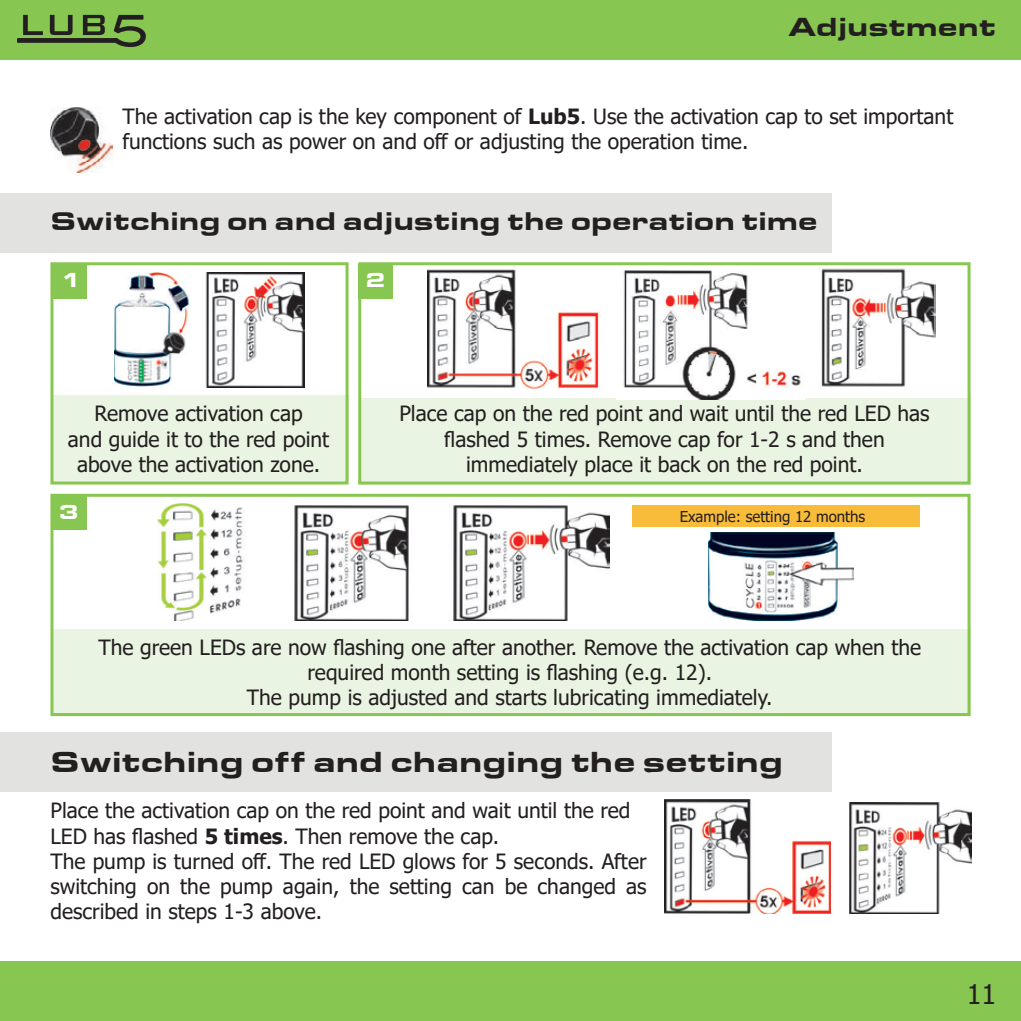
<style>
.page{position:relative;width:1021px;height:1021px;background:#fff}
.page>*{position:absolute;margin:0;border:0;box-sizing:border-box;transform-origin:0 0}
.t1{font:30px "Eurostar Black Extended";color:#231f20}
.t2{font:27px "Eurostar Black Extended";color:#231f20}
.t3{font:27px "Tahoma";color:#231f20}
.t4{font:26.4px "Eurostar Black Extended";color:#231f20}
.t5{font:21px/25.2px "Tahoma";color:#231f20;text-align:center}
.t6{font:21px "Eurostar Black Extended";color:#fff}
.t7{font:15px "Tahoma";color:#231f20}
.s1{font-weight:700}
</style>
<div class="page">
<div style="left:0;top:0;width:1020px;height:60px;background:#87c650"></div>
<div style="left:0;top:961px;width:1020px;height:59px;background:#87c650"></div>
<svg style="left:17px;top:15px;width:129px;height:32px"></svg>
<div style="left:0;top:193px;width:831px;height:60px;background:#e2e2e1"></div>
<div style="left:0;top:732px;width:831px;height:59px;background:#e2e2e1"></div>
<div style="left:53px;top:395px;width:295px;height:87px;background:#eaf4e2"></div>
<img style="left:114px;top:273px;width:190px;height:114px">
<img style="left:708px;top:532px;width:145px;height:88px">
<img style="left:664px;top:799px;width:167px;height:115px">
<div style="left:358px;top:398px;width:612px;height:87px;background:#eaf4e2"></div>
<img style="left:849px;top:802px;width:122px;height:111px">
<img style="left:157px;top:503px;width:452px;height:117px">
<img style="left:50px;top:108px;width:62px;height:64px">
<img style="left:427px;top:269px;width:172px;height:120px">
<div style="left:50px;top:262px;width:298px;height:222px;border:3px solid #87c650"></div>
<div style="left:53px;top:629px;width:917px;height:87px;background:#eaf4e2"></div>
<div style="left:53px;top:264px;width:34px;height:34px;background:#87c650"></div>
<div style="left:358px;top:262px;width:612px;height:222px;border:3px solid #87c650"></div>
<div style="left:358px;top:264px;width:34px;height:34px;background:#87c650"></div>
<div style="left:50px;top:494px;width:920px;height:222px;border:3px solid #87c650"></div>
<div style="left:53px;top:495px;width:34px;height:34px;background:#87c650"></div>
<img style="left:821px;top:268px;width:114px;height:119px">
<img style="left:617px;top:271px;width:187px;height:129px">
<div style="left:632px;top:505px;width:287px;height:22px;background:#f9bc3a"></div>
<p class="t2" style="left:788px;top:10px;width:209px">Adjustment</p>
<p class="t5" style="left:122px;top:105px;width:832px;text-align:left">The activation cap is the key component of <span class="s1">Lub5</span>. Use the activation cap to set important functions such as power on and off or adjusting the operation time.</p>
<p class="t4" style="left:50px;top:205px;width:768px">Switching on and adjusting the operation time</p>
<p class="t6" style="left:62px;top:267px;width:21px">1</p>
<p class="t6" style="left:365px;top:267px;width:21px">2</p>
<p class="t5" style="left:68px;top:402px;width:263px">Remove activation cap<br>and guide it to the red point above the activation zone.</p>
<p class="t6" style="left:59px;top:499px;width:21px">3</p>
<p class="t5" style="left:399px;top:402px;width:531px">Place cap on the red point and wait until the red LED has flashed 5 times. Remove cap for 1-2 s and then immediately place it back on the red point.</p>
<p class="t7" style="left:679px;top:506px;width:187px">Example: setting 12 months</p>
<p class="t5" style="left:98px;top:635px;width:824px">The green LEDs are now flashing one after another. Remove the activation cap when the required month setting is flashing (e.g. 12).<br>The pump is adjusted and starts lubricating immediately.</p>
<h1 class="t1" style="left:50px;top:742px;width:734px">Switching off and changing the setting</h1>
<p class="t5" style="left:50px;top:799px;width:597px;text-align:left">Place the activation cap on the red point and wait until the red LED has flashed <span class="s1">5 times</span>. Then remove the cap.<br>The pump is turned off. The red LED glows for 5 seconds. After switching on the pump again, the setting can be changed as described in steps 1-3 above.</p>
<p class="t3" style="left:966px;top:975px;width:31px">11</p>
</div>
